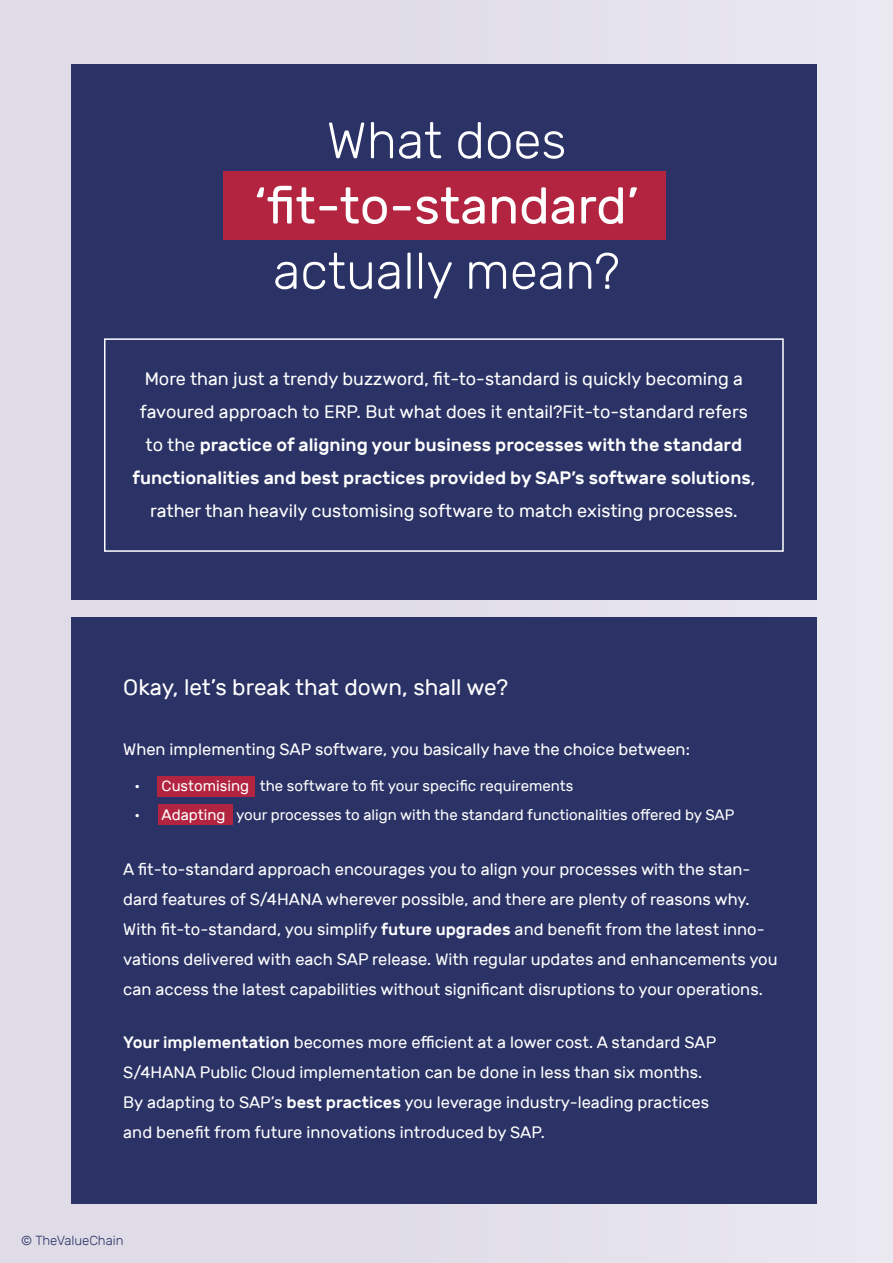
<style>
.page{position:relative;width:893px;height:1263px;background:#e1dee8}
.page>*{position:absolute;margin:0;border:0;box-sizing:border-box;transform-origin:0 0}
.t1{font:300 51px "Rubik";color:#fff}
.t2{font:51px "Rubik";color:#fff}
.t3{font:22.5px "Rubik";color:#fff}
.t4{font:18px/33px "Rubik";color:#fff;text-align:center}
.t5{font:16.5px/30px "Rubik";color:#fff}
.t6{font:15px "Rubik";color:#fff}
.t7{font:300 13.2px "Rubik";color:#2b3366}
.s1{font-weight:500}
</style>
<div class="page">
<div style="left:71px;top:617px;width:745px;height:586px;background:#2b3366"></div>
<div style="left:71px;top:64px;width:745px;height:536px;background:#2b3366"></div>
<div style="left:223px;top:172px;width:442px;height:68px;background:#b32440"></div>
<div style="left:158px;top:804px;width:75px;height:21px;background:#b32440"></div>
<div style="left:158px;top:776px;width:97px;height:21px;background:#b32440"></div>
<div style="left:104px;top:338px;width:680px;height:214px;border:2px solid #fff"></div>
<h1 class="t1" style="left:327px;top:112px;width:241px">What does</h1>
<h1 class="t2" style="left:254px;top:178px;width:386px">‘fit-to-standard’</h1>
<h1 class="t1" style="left:273px;top:243px;width:348px">actually mean?</h1>
<p class="t4" style="left:132px;top:362px;width:624px">More than just a trendy buzzword, fit-to-standard is quickly becoming a favoured approach to ERP. But what does it entail?Fit-to-standard refers to the <span class="s1">practice of aligning your business processes with the standard functionalities and best practices provided by SAP’s software solutions</span>, rather than heavily customising software to match existing processes.</p>
<h2 class="t3" style="left:123px;top:675px;width:386px">Okay, let’s break that down, shall we?</h2>
<p class="t5" style="left:123px;top:735px;width:568px">When implementing SAP software, you basically have the choice between:</p>
<p class="t6" style="left:135px;top:778px;width:440px">• Customising the software to fit your specific requirements</p>
<p class="t6" style="left:135px;top:806px;width:601px">• Adapting your processes to align with the standard functionalities offered by SAP</p>
<p class="t5" style="left:123px;top:855px;width:656px">A fit-to-standard approach encourages you to align your processes with the stan&shy;dard features of S/4HANA wherever possible, and there are plenty of reasons why.<br>With fit-to-standard, you simplify <span class="s1">future upgrades</span> and benefit from the latest inno&shy;vations delivered with each SAP release. With regular updates and enhancements you can access the latest capabilities without significant disruptions to your operations.</p>
<p class="t5" style="left:123px;top:1027px;width:594px"><span class="s1">Your implementation</span> becomes more efficient at a lower cost. A standard SAP S/4HANA Public Cloud implementation can be done in less than six months.<br>By adapting to SAP’s <span class="s1">best practices</span> you leverage industry-leading practices and benefit from future innovations introduced by SAP.</p>
<p class="t7" style="left:21px;top:1233px;width:104px">© TheValueChain</p>
</div>
